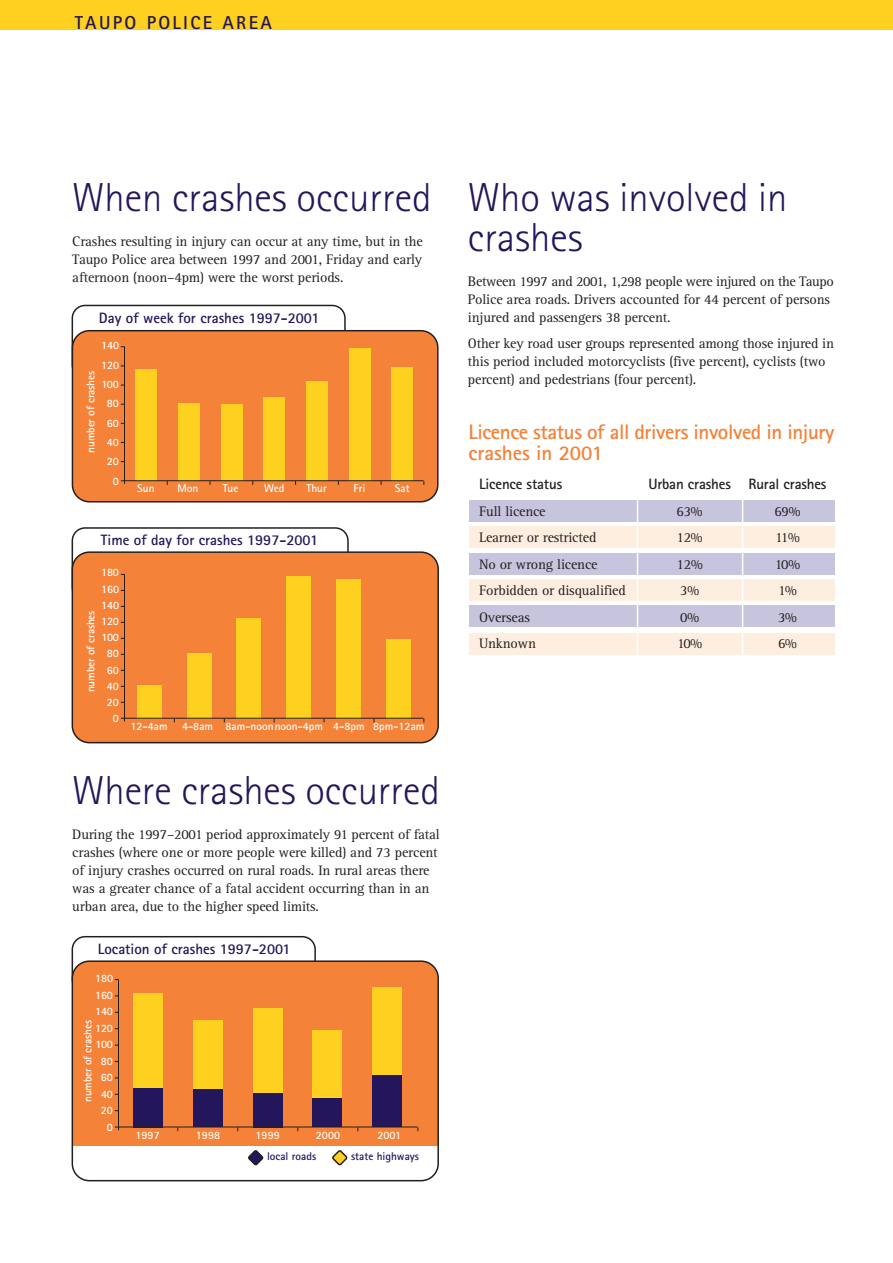
<style>
.page{position:relative;width:893px;height:1263px;background:#fff}
.page>*{position:absolute;margin:0;border:0;box-sizing:border-box;transform-origin:0 0}
.t1{font:300 40.5px/39.8px "Rotis Sans Serif";color:#24165a}
.t2{font:700 21px/21px "Rotis Sans Serif";letter-spacing:-.02em;color:#f48238}
.t3{font:700 18.75px "Rotis Sans Serif";letter-spacing:.125em;color:#24165a}
.t4{font:700 15px "Rotis Sans Serif";color:#24165a}
.t5{font:700 15px "Rotis Sans Serif";letter-spacing:-.01em;color:#231f20}
.t6{font:14.25px/18px "Rotis Serif";letter-spacing:-.01em;color:#231f20}
.t7{font:700 11.25px/16.5px "Rotis Sans Serif";letter-spacing:-.01em;color:#fff}
.t8{font:700 11.25px "Rotis Sans Serif";color:#24165a}
</style>
<div class="page">
<div style="left:72px;top:936px;width:244px;height:57px;border:2px solid #231f20;border-radius:13px"></div>
<div style="left:72px;top:961px;width:366px;height:220px;background:#f48238;border-radius:17px"></div>
<div style="left:72px;top:1146px;width:366px;height:35px;background:#fff"></div>
<div style="left:72px;top:960px;width:367px;height:221px;border:2px solid #231f20;border-radius:17px"></div>
<div style="left:72px;top:527px;width:277px;height:74px;background:#fff;border:2px solid #231f20;border-radius:13px"></div>
<div style="left:72px;top:551px;width:367px;height:192px;background:#f48238;border:2px solid #231f20;border-radius:17px"></div>
<div style="left:0;top:0;width:892px;height:29px;background:#fed020"></div>
<div style="left:72px;top:305px;width:274px;height:73px;background:#fff;border:2px solid #231f20;border-radius:13px"></div>
<div style="left:72px;top:330px;width:366px;height:173px;background:#f48238;border:2px solid #231f20;border-radius:17px"></div>
<hr style="left:124px;top:347px;width:1px;height:137px;background:#231f20">
<hr style="left:124px;top:574px;width:1px;height:147px;background:#231f20">
<svg style="left:248px;top:1150px;width:16px;height:16px"></svg>
<svg style="left:332px;top:1150px;width:16px;height:16px"></svg>
<hr style="left:118px;top:980px;width:1px;height:150px;background:#231f20">
<div style="left:469px;top:501px;width:365px;height:21px;background:#c7c4de"></div>
<div style="left:469px;top:606px;width:365px;height:21px;background:#c7c4de"></div>
<div style="left:469px;top:527px;width:365px;height:21px;background:#feeedf"></div>
<div style="left:469px;top:579px;width:365px;height:22px;background:#feeedf"></div>
<div style="left:469px;top:553px;width:365px;height:21px;background:#c7c4de"></div>
<div style="left:469px;top:633px;width:365px;height:22px;background:#feeedf"></div>
<hr style="left:741px;top:496px;width:2px;height:162px;background:#fff">
<hr style="left:636px;top:496px;width:2px;height:162px;background:#fff">
<div style="left:135px;top:370px;width:22px;height:111px;background:#fed020"></div>
<div style="left:178px;top:403px;width:21px;height:78px;background:#fed020"></div>
<div style="left:221px;top:404px;width:21px;height:77px;background:#fed020"></div>
<div style="left:263px;top:398px;width:22px;height:83px;background:#fed020"></div>
<div style="left:306px;top:381px;width:21px;height:100px;background:#fed020"></div>
<div style="left:349px;top:348px;width:21px;height:133px;background:#fed020"></div>
<div style="left:392px;top:368px;width:21px;height:113px;background:#fed020"></div>
<hr style="left:124px;top:480px;width:299px;height:1px;background:#231f20">
<div style="left:137px;top:685px;width:25px;height:33px;background:#fed020"></div>
<div style="left:187px;top:653px;width:24px;height:65px;background:#fed020"></div>
<div style="left:236px;top:618px;width:25px;height:100px;background:#fed020"></div>
<div style="left:286px;top:576px;width:25px;height:142px;background:#fed020"></div>
<div style="left:336px;top:579px;width:25px;height:139px;background:#fed020"></div>
<div style="left:386px;top:639px;width:24px;height:79px;background:#fed020"></div>
<div style="left:133px;top:993px;width:30px;height:95px;background:#fed020"></div>
<div style="left:193px;top:1020px;width:30px;height:70px;background:#fed020"></div>
<div style="left:253px;top:1008px;width:29px;height:85px;background:#fed020"></div>
<div style="left:312px;top:1031px;width:30px;height:68px;background:#fed020"></div>
<div style="left:372px;top:987px;width:30px;height:89px;background:#fed020"></div>
<div style="left:133px;top:1088px;width:30px;height:39px;background:#24165a"></div>
<div style="left:193px;top:1090px;width:30px;height:37px;background:#24165a"></div>
<div style="left:253px;top:1093px;width:29px;height:34px;background:#24165a"></div>
<div style="left:312px;top:1099px;width:30px;height:28px;background:#24165a"></div>
<div style="left:372px;top:1076px;width:30px;height:51px;background:#24165a"></div>
<hr style="left:118px;top:1127px;width:299px;height:1px;background:#231f20">
<hr style="left:124px;top:718px;width:299px;height:1px;background:#231f20">
<h3 class="t3" style="left:75px;top:16px;width:198px">TAUPO POLICE AREA</h3>
<h1 class="t1" style="left:72px;top:182px;width:361px">When crashes occurred</h1>
<p class="t6" style="left:72px;top:234px;width:352px;text-align:justify">Crashes resulting in injury can occur at any time, but in the Taupo Police area between 1997 and 2001, Friday and early afternoon (noon–4pm) were the worst periods.</p>
<p class="t4" style="left:99px;top:312px;width:222px">Day of week for crashes 1997-2001</p>
<p class="t7" style="left:101px;top:339px;width:19px">140</p>
<p class="t7" style="left:101px;top:356px;width:19px;line-height:19.4px">120<br>100</p>
<p class="t7" style="left:84px;top:453px;width:83px;rotate:-90deg">number of crashes</p>
<p class="t7" style="left:107px;top:395px;width:13px;line-height:19.4px">80<br>60</p>
<p class="t7" style="left:107px;top:435px;width:13px">40</p>
<p class="t7" style="left:107px;top:454px;width:13px">20</p>
<p class="t7" style="left:113px;top:474px;width:8px">0</p>
<p class="t7" style="left:137px;top:481px;width:19px">Sun</p>
<p class="t7" style="left:177px;top:481px;width:22px">Mon</p>
<p class="t7" style="left:223px;top:481px;width:17px">Tue</p>
<p class="t7" style="left:264px;top:481px;width:22px">Wed</p>
<p class="t7" style="left:306px;top:481px;width:22px">Thur</p>
<p class="t7" style="left:353px;top:481px;width:13px">Fri</p>
<p class="t7" style="left:395px;top:481px;width:16px">Sat</p>
<p class="t4" style="left:101px;top:535px;width:219px">Time of day for crashes 1997-2001</p>
<p class="t7" style="left:101px;top:565px;width:19px">180</p>
<p class="t7" style="left:101px;top:598px;width:19px">140</p>
<p class="t7" style="left:101px;top:582px;width:19px">160</p>
<p class="t7" style="left:84px;top:692px;width:83px;rotate:-90deg">number of crashes</p>
<p class="t7" style="left:101px;top:614px;width:19px">120</p>
<p class="t7" style="left:107px;top:646px;width:13px">80</p>
<p class="t7" style="left:101px;top:630px;width:19px">100</p>
<p class="t7" style="left:107px;top:663px;width:13px">60</p>
<p class="t7" style="left:107px;top:679px;width:13px">40</p>
<p class="t7" style="left:107px;top:695px;width:13px;text-align:center">20<br>0</p>
<p class="t7" style="left:130px;top:719px;width:39px">12-4am</p>
<p class="t7" style="left:182px;top:719px;width:244px">4-8am 8am-noonnoon-4pm 4-8pm 8pm-12am</p>
<h1 class="t1" style="left:72px;top:774px;width:369px">Where crashes occurred</h1>
<p class="t6" style="left:72px;top:826px;width:369px">During the 1997–2001 period approximately 91 percent of fatal crashes (where one or more people were killed) and 73 percent of injury crashes occurred on rural roads. In rural areas there was a greater chance of a fatal accident occurring than in an urban area, due to the higher speed limits.</p>
<p class="t4" style="left:98px;top:944px;width:194px">Location of crashes 1997-2001</p>
<p class="t7" style="left:95px;top:971px;width:19px">180</p>
<p class="t7" style="left:95px;top:988px;width:19px">160<br>140</p>
<p class="t7" style="left:81px;top:1102px;width:83px;rotate:-90deg">number of crashes</p>
<p class="t7" style="left:95px;top:1021px;width:19px">120</p>
<p class="t7" style="left:95px;top:1037px;width:19px;text-align:center">100<br>80<br>60</p>
<p class="t7" style="left:101px;top:1087px;width:13px">40</p>
<p class="t7" style="left:101px;top:1104px;width:13px">20</p>
<p class="t7" style="left:107px;top:1120px;width:8px">0</p>
<p class="t7" style="left:135px;top:1128px;width:26px">1997</p>
<p class="t7" style="left:196px;top:1128px;width:26px">1998</p>
<p class="t7" style="left:255px;top:1128px;width:26px">1999</p>
<p class="t7" style="left:316px;top:1128px;width:26px">2000</p>
<p class="t7" style="left:377px;top:1128px;width:25px">2001</p>
<p class="t8" style="left:267px;top:1152px;width:51px">local roads</p>
<p class="t8" style="left:351px;top:1152px;width:69px">state highways</p>
<h1 class="t1" style="left:468px;top:182px;width:321px">Who was involved in crashes</h1>
<p class="t6" style="left:468px;top:274px;width:367px">Between 1997 and 2001, 1,298 people were injured on the Taupo<br>Police area roads. Drivers accounted for 44 percent of persons injured and passengers 38 percent.</p>
<p class="t6" style="left:468px;top:336px;width:367px">Other key road user groups represented among those injured in this period included motorcyclists (five percent), cyclists (two percent) and pedestrians (four percent).</p>
<h2 class="t2" style="left:468px;top:423px;width:367px">Licence status of all drivers involved in injury crashes in 2001</h2>
<p class="t5" style="left:479px;top:479px;width:85px">Licence status</p>
<p class="t5" style="left:648px;top:479px;width:180px">Urban crashes Rural crashes</p>
<p class="t6" style="left:479px;top:503px;width:68px">Full licence</p>
<p class="t6" style="left:676px;top:503px;width:28px">63%</p>
<p class="t6" style="left:774px;top:503px;width:28px">69%</p>
<p class="t6" style="left:479px;top:530px;width:119px">Learner or restricted</p>
<p class="t6" style="left:676px;top:530px;width:28px">12%</p>
<p class="t6" style="left:775px;top:530px;width:26px">11%</p>
<p class="t6" style="left:479px;top:556px;width:120px">No or wrong licence</p>
<p class="t6" style="left:676px;top:556px;width:28px">12%</p>
<p class="t6" style="left:774px;top:556px;width:27px">10%</p>
<p class="t6" style="left:479px;top:583px;width:148px">Forbidden or disqualified</p>
<p class="t6" style="left:680px;top:583px;width:20px">3%</p>
<p class="t6" style="left:778px;top:583px;width:20px">1%</p>
<p class="t6" style="left:479px;top:609px;width:52px">Overseas</p>
<p class="t6" style="left:680px;top:609px;width:20px">0%</p>
<p class="t6" style="left:778px;top:609px;width:20px">3%</p>
<p class="t6" style="left:479px;top:636px;width:58px">Unknown</p>
<p class="t6" style="left:677px;top:636px;width:27px">10%</p>
<p class="t6" style="left:778px;top:636px;width:20px">6%</p>
</div>
